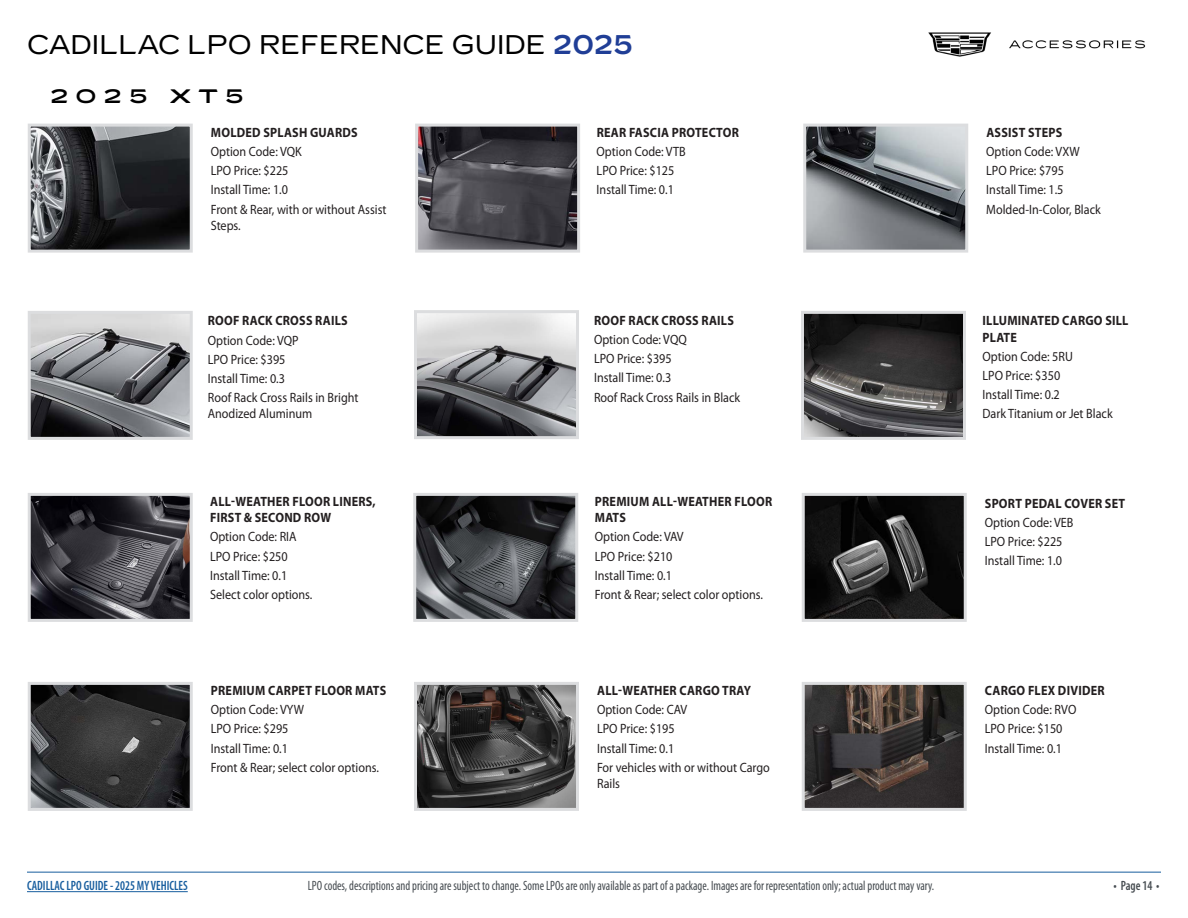
<style>
.page{position:relative;width:1188px;height:918px;background:#fff}
.page>*{position:absolute;margin:0;border:0;box-sizing:border-box;transform-origin:0 0}
.t1{font:27px "Cadillac Gothic";color:#000}
.TOC_Vehicle{font:700 expanded 19.5px "Cadillac Gothic";letter-spacing:.35em;color:#000}
.LPO_description{font:13.5px/16.2px "Myriad Pro";color:#231f20;scale:.9 1}
.LPO_part_name{font:700 13.5px/16.2px "Myriad Pro";letter-spacing:.02em;color:#231f20;scale:.9 1}
.t2{font:condensed 13.5px "Myriad Pro";color:#454b50;scale:.9 1}
.t3{font:600 condensed 13.5px "Myriad Pro";color:#175d9e;scale:.9 1}
.t4{font:600 condensed 13.5px "Myriad Pro";color:#454b50;scale:.9 1}
.s1{font-weight:700;color:#203e96}
</style>
<div class="page">
<hr style="left:27px;top:872px;width:1134px;height:1px;background:#175d9e">
<hr style="left:27px;top:891px;width:161px;height:1px;background:#175d9e">
<img style="left:928px;top:32px;width:218px;height:25px">
<img style="left:32px;top:128px;width:157px;height:121px">
<div style="left:28px;top:124px;width:165px;height:129px;border:3px solid #dcdddf"></div>
<img style="left:807px;top:128px;width:157px;height:121px">
<div style="left:803px;top:124px;width:165px;height:129px;border:3px solid #dcdddf"></div>
<img style="left:32px;top:315px;width:157px;height:121px">
<div style="left:28px;top:311px;width:165px;height:129px;border:3px solid #dcdddf"></div>
<img style="left:418px;top:314px;width:157px;height:121px">
<div style="left:414px;top:310px;width:165px;height:129px;border:3px solid #dcdddf"></div>
<img style="left:419px;top:128px;width:157px;height:121px">
<div style="left:415px;top:124px;width:165px;height:129px;border:3px solid #dcdddf"></div>
<img style="left:805px;top:315px;width:157px;height:121px">
<div style="left:801px;top:311px;width:165px;height:129px;border:3px solid #dcdddf"></div>
<img style="left:806px;top:497px;width:157px;height:121px">
<div style="left:802px;top:493px;width:165px;height:129px;border:3px solid #dcdddf"></div>
<img style="left:32px;top:497px;width:157px;height:121px">
<div style="left:28px;top:493px;width:165px;height:129px;border:3px solid #dcdddf"></div>
<img style="left:417px;top:497px;width:157px;height:121px">
<div style="left:413px;top:493px;width:165px;height:129px;border:3px solid #dcdddf"></div>
<img style="left:32px;top:686px;width:157px;height:121px">
<div style="left:28px;top:682px;width:165px;height:129px;border:3px solid #dcdddf"></div>
<img style="left:418px;top:686px;width:157px;height:121px">
<div style="left:414px;top:682px;width:165px;height:129px;border:3px solid #dcdddf"></div>
<img style="left:806px;top:686px;width:157px;height:121px">
<div style="left:802px;top:682px;width:165px;height:129px;border:3px solid #dcdddf"></div>
<h1 class="t1" style="left:27px;top:29px;width:608px">CADILLAC LPO REFERENCE GUIDE <span class="s1">2025</span></h1>
<p class="TOC_Vehicle" style="left:50px;top:85px;width:195px">2025 XT5</p>
<p class="LPO_part_name" style="left:211px;top:124px;width:165px">MOLDED SPLASH GUARDS</p>
<p class="LPO_description" style="left:211px;top:143px;width:103px">Option Code: VQK</p>
<p class="LPO_description" style="left:211px;top:162px;width:88px">LPO Price: $225</p>
<p class="LPO_description" style="left:211px;top:181px;width:87px">Install Time: 1.0</p>
<p class="LPO_description" style="left:211px;top:201px;width:197px">Front &amp; Rear, with or without Assist<br>Steps.</p>
<p class="LPO_part_name" style="left:208px;top:312px;width:157px">ROOF RACK CROSS RAILS</p>
<p class="LPO_description" style="left:208px;top:332px;width:103px">Option Code: VQP</p>
<p class="LPO_description" style="left:208px;top:351px;width:88px">LPO Price: $395</p>
<p class="LPO_description" style="left:208px;top:370px;width:87px">Install Time: 0.3</p>
<p class="LPO_description" style="left:208px;top:389px;width:169px">Roof Rack Cross Rails in Bright<br>Anodized Aluminum</p>
<p class="LPO_part_name" style="left:210px;top:493px;width:186px">ALL-WEATHER FLOOR LINERS,<br>FIRST &amp; SECOND ROW</p>
<p class="LPO_description" style="left:210px;top:529px;width:98px">Option Code: RIA</p>
<p class="LPO_description" style="left:210px;top:548px;width:88px">LPO Price: $250</p>
<p class="LPO_description" style="left:210px;top:567px;width:87px">Install Time: 0.1</p>
<p class="LPO_description" style="left:210px;top:586px;width:115px">Select color options.</p>
<p class="LPO_part_name" style="left:211px;top:682px;width:196px">PREMIUM CARPET FLOOR MATS</p>
<p class="LPO_description" style="left:211px;top:701px;width:105px">Option Code: VYW</p>
<p class="LPO_description" style="left:211px;top:721px;width:88px">LPO Price: $295</p>
<p class="LPO_description" style="left:211px;top:740px;width:87px">Install Time: 0.1</p>
<p class="LPO_description" style="left:211px;top:759px;width:188px">Front &amp; Rear; select color options.</p>
<p class="LPO_part_name" style="left:597px;top:124px;width:160px">REAR FASCIA PROTECTOR</p>
<p class="LPO_description" style="left:597px;top:143px;width:101px">Option Code: VTB</p>
<p class="LPO_description" style="left:597px;top:162px;width:88px">LPO Price: $125</p>
<p class="LPO_description" style="left:597px;top:181px;width:87px">Install Time: 0.1</p>
<p class="LPO_part_name" style="left:594px;top:312px;width:157px">ROOF RACK CROSS RAILS</p>
<p class="LPO_description" style="left:594px;top:331px;width:105px">Option Code: VQQ</p>
<p class="LPO_description" style="left:594px;top:350px;width:88px">LPO Price: $395</p>
<p class="LPO_description" style="left:594px;top:370px;width:87px">Install Time: 0.3</p>
<p class="LPO_description" style="left:594px;top:389px;width:164px">Roof Rack Cross Rails in Black</p>
<p class="LPO_part_name" style="left:595px;top:493px;width:199px">PREMIUM ALL-WEATHER FLOOR<br>MATS</p>
<p class="LPO_description" style="left:595px;top:529px;width:100px">Option Code: VAV</p>
<p class="LPO_description" style="left:595px;top:548px;width:88px">LPO Price: $210</p>
<p class="LPO_description" style="left:595px;top:567px;width:87px">Install Time: 0.1</p>
<p class="LPO_description" style="left:595px;top:586px;width:188px">Front &amp; Rear; select color options.</p>
<p class="LPO_part_name" style="left:597px;top:682px;width:173px">ALL-WEATHER CARGO TRAY</p>
<p class="LPO_description" style="left:597px;top:701px;width:102px">Option Code: CAV</p>
<p class="LPO_description" style="left:597px;top:721px;width:88px">LPO Price: $195</p>
<p class="LPO_description" style="left:597px;top:740px;width:87px">Install Time: 0.1</p>
<p class="LPO_description" style="left:597px;top:759px;width:194px">For vehicles with or without Cargo<br>Rails</p>
<p class="LPO_part_name" style="left:986px;top:124px;width:86px">ASSIST STEPS</p>
<p class="LPO_description" style="left:986px;top:143px;width:105px">Option Code: VXW</p>
<p class="LPO_description" style="left:986px;top:162px;width:88px">LPO Price: $795</p>
<p class="LPO_description" style="left:986px;top:181px;width:87px">Install Time: 1.5</p>
<p class="LPO_description" style="left:986px;top:201px;width:129px">Molded-In-Color, Black</p>
<p class="LPO_part_name" style="left:983px;top:312px;width:164px">ILLUMINATED CARGO SILL<br>PLATE</p>
<p class="LPO_description" style="left:982px;top:348px;width:102px">Option Code: 5RU</p>
<p class="LPO_description" style="left:982px;top:367px;width:88px">LPO Price: $350</p>
<p class="LPO_description" style="left:982px;top:386px;width:87px">Install Time: 0.2</p>
<p class="LPO_description" style="left:982px;top:406px;width:146px">Dark Titanium or Jet Black</p>
<p class="LPO_part_name" style="left:985px;top:494px;width:157px">SPORT PEDAL COVER SET</p>
<p class="LPO_description" style="left:985px;top:514px;width:100px">Option Code: VEB</p>
<p class="LPO_description" style="left:985px;top:533px;width:88px">LPO Price: $225</p>
<p class="LPO_description" style="left:985px;top:552px;width:87px">Install Time: 1.0</p>
<p class="LPO_part_name" style="left:985px;top:682px;width:135px">CARGO FLEX DIVIDER</p>
<p class="LPO_description" style="left:985px;top:701px;width:103px">Option Code: RVO</p>
<p class="LPO_description" style="left:985px;top:721px;width:88px">LPO Price: $150</p>
<p class="LPO_description" style="left:985px;top:740px;width:87px">Install Time: 0.1</p>
<p class="t3" style="left:27px;top:878px;width:180px">CADILLAC LPO GUIDE - 2025 MY VEHICLES</p>
<p class="t2" style="left:308px;top:878px;width:698px">LPO codes, descriptions and pricing are subject to change. Some LPOs are only available as part of a package. Images are for representation only; actual product may vary.</p>
<p class="t4" style="left:1114px;top:878px;width:53px">• Page 14 •</p>
</div>
